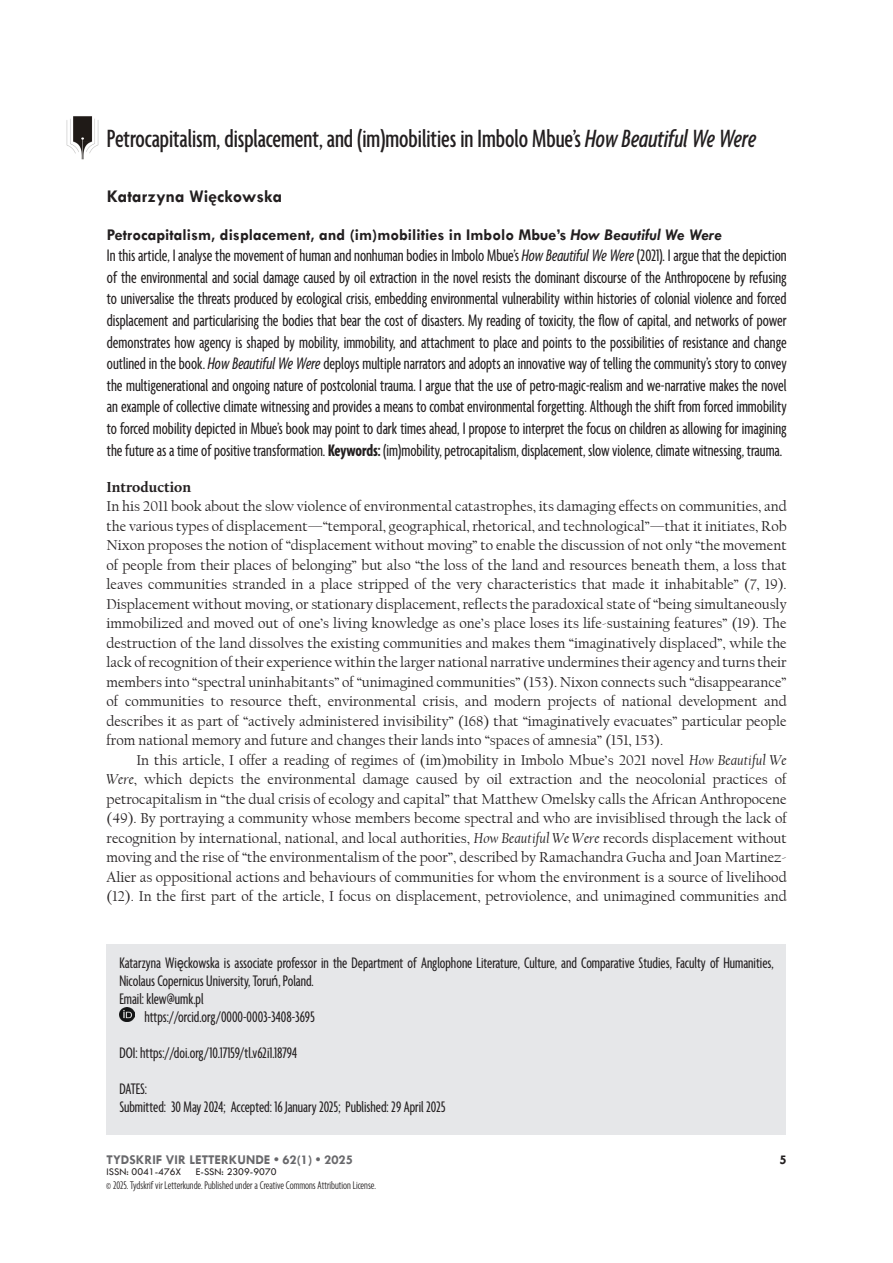
<style>
.page{position:relative;width:893px;height:1263px;background:#fff}
.page>*{position:absolute;margin:0;border:0;box-sizing:border-box;transform-origin:0 0}
.t1{font:500 extra-condensed 27px "Agenda";color:#231f20}
.Abstract{font:extra-condensed 18px/21.6px "Agenda";color:#231f20;text-align:justify}
.Heading_1{font:700 18px "Tw Cen";color:#231f20}
.Bio{font:extra-condensed 16.5px/18px "Agenda";color:#231f20}
.Abstract-2{font:700 16.5px "Tw Cen";color:#231f20}
.blok_paragraaf{font:15px/19.5px "Californian FB";color:#231f20;text-align:justify}
.Indent_parag{font:15px/19.5px "Californian FB";color:#231f20;text-align:justify}
.blok_paragraaf-2{font:700 15px "Calluna";color:#231f20}
.t2{font:700 13.5px "Tw Cen";color:#69696c}
.t3{font:700 13.5px "Tw Cen";color:#231f20}
.Bio-2{font:300 extra-condensed 12px "Agenda";color:#231f20}
.t4{font:10.5px "Tw Cen";color:#231f20}
.s1{font-family:"Agenda Medium Extra Cond";font-weight:400;font-style:italic;font-stretch:normal}
.s2{font-style:italic}
.s3{font-family:"Agenda Regular Extra Cond";font-style:italic;font-stretch:normal}
.s4{font-weight:700}
.s5{font-family:"Arial Narrow";font-stretch:normal;font-size:15px}
</style>
<div class="page">
<div style="left:107px;top:944px;width:679px;height:191px;background:#e6e7e9"></div>
<img style="left:120px;top:1007px;width:14px;height:15px">
<img style="left:66px;top:116px;width:33px;height:43px">
<p class="t1" style="left:107px;top:124px;width:651px">Petrocapitalism, displacement, and (im)mobilities in Imbolo Mbue’s <span class="s1">How Beautiful We Were</span></p>
<p class="Heading_1" style="left:107px;top:186px;width:177px">Katarzyna Więckowska</p>
<p class="Abstract-2" style="left:107px;top:224px;width:617px">Petrocapitalism, displacement, and (im)mobilities in Imbolo Mbue’s <span class="s2">How Beautiful We Were</span></p>
<p class="Abstract" style="left:107px;top:246px;width:681px">In this article, I analyse the movement of human and nonhuman bodies in Imbolo Mbue’s <span class="s3">How Beautiful We Were</span> (2021). I argue that the depiction of the environmental and social damage caused by oil extraction in the novel resists the dominant discourse of the Anthropocene by refusing to universalise the threats produced by ecological crisis, embedding environmental vulnerability within histories of colonial violence and forced displacement and particularising the bodies that bear the cost of disasters. My reading of toxicity, the flow of capital, and networks of power demonstrates how agency is shaped by mobility, immobility, and attachment to place and points to the possibilities of resistance and change outlined in the book. <span class="s3">How Beautiful We Were</span> deploys multiple narrators and adopts an innovative way of telling the community’s story to convey the multigenerational and ongoing nature of postcolonial trauma. I argue that the use of petro-magic-realism and we-narrative makes the novel an example of collective climate witnessing and provides a means to combat environmental forgetting. Although the shift from forced immobility to forced mobility depicted in Mbue’s book may point to dark times ahead, I propose to interpret the focus on children as allowing for imagining the future as a time of positive transformation.<span class="s4">Keywords:</span> (im)mobility, petrocapitalism, displacement, slow violence, climate witnessing, trauma.</p>
<p class="blok_paragraaf-2" style="left:107px;top:477px;width:86px">Introduction</p>
<p class="blok_paragraaf" style="left:107px;top:497px;width:682px">In his 2011 book about the slow violence of environmental catastrophes, its damaging effects on communities, and the various types of displacement—“temporal, geographical, rhetorical, and technological”—that it initiates, Rob Nixon proposes the notion of “displacement without moving” to enable the discussion of not only “the movement of people from their places of belonging” but also “the loss of the land and resources beneath them, a loss that leaves communities stranded in a place stripped of the very characteristics that made it inhabitable” (7, 19).<br>Displacement without moving, or stationary displacement, reflects the paradoxical state of “being simultaneously immobilized and moved out of one’s living knowledge as one’s place loses its life-sustaining features” (19). The destruction of the land dissolves the existing communities and makes them “imaginatively displaced”, while the lack of recognition of their experience within the larger national narrative undermines their agency and turns their members into “spectral uninhabitants” of “unimagined communities” (153). Nixon connects such “disappearance” of communities to resource theft, environmental crisis, and modern projects of national development and describes it as part of “actively administered invisibility” (168) that “imaginatively evacuates” particular people from national memory and future and changes their lands into “spaces of amnesia” (151, 153).</p>
<p class="Indent_parag" style="left:107px;top:750px;width:682px;text-indent:30px">In this article, I offer a reading of regimes of (im)mobility in Imbolo Mbue’s 2021 novel <span class="s2">How Beautiful We Were</span>, which depicts the environmental damage caused by oil extraction and the neocolonial practices of petrocapitalism in “the dual crisis of ecology and capital” that Matthew Omelsky calls the African Anthropocene (49). By portraying a community whose members become spectral and who are invisiblised through the lack of recognition by international, national, and local authorities, <span class="s2">How Beautiful We Were</span> records displacement without moving and the rise of “the environmentalism of the poor”, described by Ramachandra Gucha and Joan Martinez-Alier as oppositional actions and behaviours of communities for whom the environment is a source of livelihood (12). In the first part of the article, I focus on displacement, petroviolence, and unimagined communities and</p>
<p class="Bio" style="left:119px;top:954px;width:656px">Katarzyna Wi<span class="s5">ę</span>ckowska is associate professor in the Department of Anglophone Literature, Culture, and Comparative Studies, Faculty of Humanities,<br>Nicolaus Copernicus University, Toru<span class="s5">ń</span>, Poland.</p>
<p class="Bio" style="left:119px;top:990px;width:86px">Email: klew@umk.pl</p>
<p class="Bio" style="left:144px;top:1008px;width:172px">https://orcid.org/0000-0003-3408-3695</p>
<p class="Bio" style="left:119px;top:1044px;width:179px">DOI: https://doi.org/10.17159/tl.v62i1.18794</p>
<p class="Bio" style="left:119px;top:1080px;width:29px">DATES:</p>
<p class="Bio" style="left:119px;top:1098px;width:328px">Submitted: 30 May 2024; Accepted: 16 January 2025; Published: 29 April 2025</p>
<p class="t2" style="left:107px;top:1152px;width:248px">TYDSKRIF VIR LETTERKUNDE • 62(1) • 2025</p>
<p class="t4" style="left:107px;top:1166px;width:76px">ISSN: 0041-476X</p>
<p class="t4" style="left:196px;top:1166px;width:82px">E-SSN: 2309-9070</p>
<p class="Bio-2" style="left:106px;top:1179px;width:271px">© 2025. Tydskrif vir Letterkunde. Published under a Creative Commons Attribution License.</p>
<p class="t3" style="left:779px;top:1152px;width:9px">5</p>
</div>
